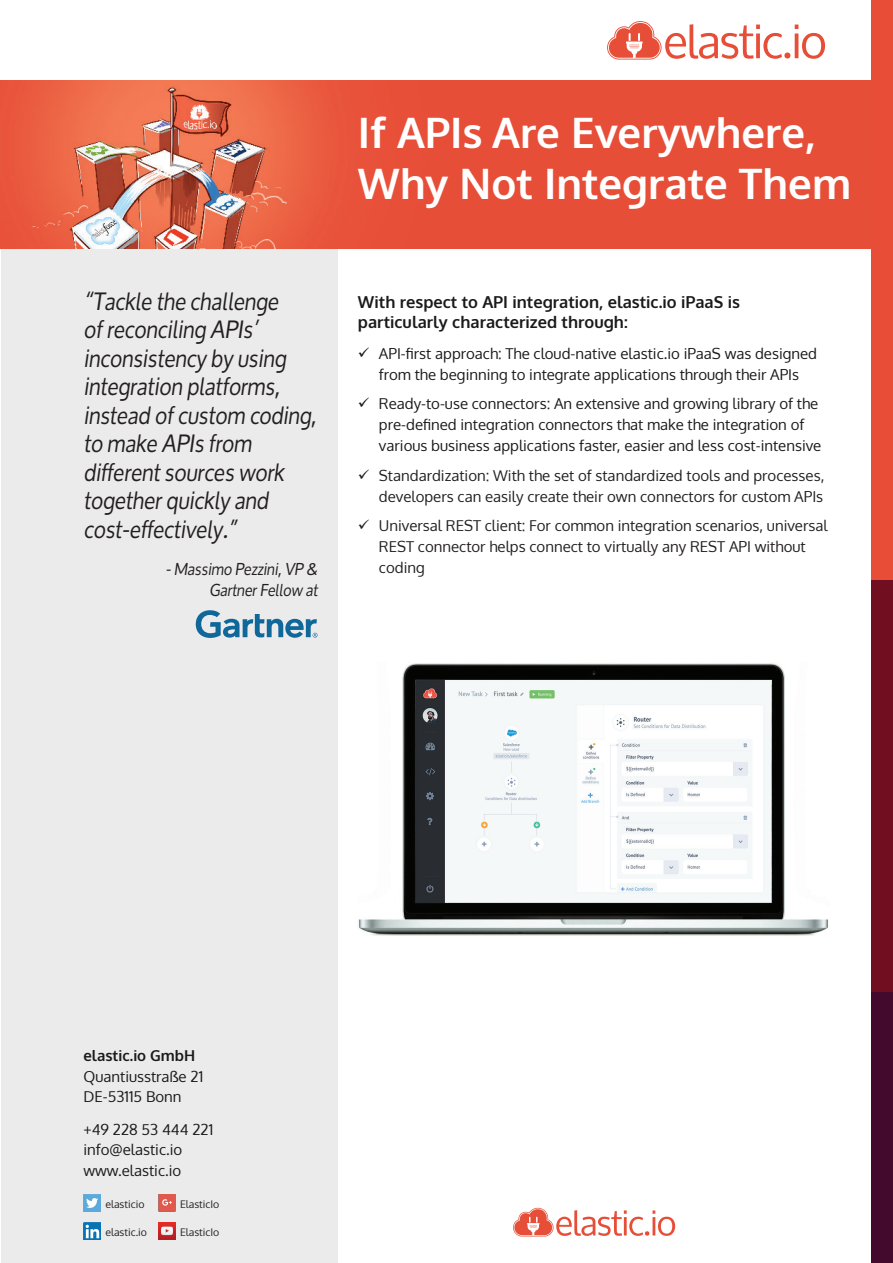
<style>
.page{position:relative;width:893px;height:1263px;background:#fff}
.page>*{position:absolute;margin:0;border:0;box-sizing:border-box;transform-origin:0 0}
.t1{font:700 42px/50.4px "Oxygen";color:#fff}
.t2{font:italic 24px/28.5px "Oxygen";color:#231f20}
.t3{font:700 16.5px/19.8px "Oxygen";color:#191a19}
.t4{font:italic 16.5px "Oxygen";color:#231f20}
.t5{font:15px/20.5px "Oxygen";color:#191a19}
.t6{font:15px/21px "Oxygen";color:#231f20;text-align:right}
.t7{font:700 15px "Oxygen";color:#191a19}
.t8{font:10.5px "Oxygen";color:#231f20}
</style>
<div class="page">
<div style="left:872px;top:0;width:21px;height:580px;background:#e84d37"></div>
<div style="left:872px;top:580px;width:21px;height:413px;background:#710f20"></div>
<div style="left:872px;top:993px;width:21px;height:270px;background:#430a2d"></div>
<svg style="left:607px;top:21px;width:218px;height:39px"></svg>
<div style="left:1px;top:231px;width:337px;height:1032px;background:#ebebec"></div>
<img style="left:0;top:80px;width:872px;height:168px">
<svg style="left:513px;top:1208px;width:162px;height:28px"></svg>
<img style="left:83px;top:1194px;width:17px;height:17px">
<img style="left:158px;top:1194px;width:17px;height:17px">
<img style="left:158px;top:1222px;width:17px;height:17px">
<img style="left:83px;top:1222px;width:17px;height:17px">
<img style="left:358px;top:663px;width:470px;height:272px">
<svg style="left:196px;top:610px;width:121px;height:28px"></svg>
<h2 class="t2" style="left:83px;top:285px;width:235px">“Tackle the challenge<br>of reconciling APIs’ inconsistency by using integration platforms, instead of custom coding, to make APIs from different sources work together quickly and cost-effectively.”</h2>
<h1 class="t1" style="left:358px;top:109px;width:495px">If APIs Are Everywhere,<br>Why Not Integrate Them</h1>
<p class="t3" style="left:358px;top:292px;width:383px">With respect to API integration, elastic.io iPaaS is particularly characterized through:</p>
<p class="t5" style="left:358px;top:343px;width:461px;line-height:21px;text-align:center">✓ API-first approach: The cloud-native elastic.io iPaaS was designed from the beginning to integrate applications through their APIs</p>
<p class="t5" style="left:379px;top:393px;width:444px;line-height:21px;text-indent:-21px">✓ Ready-to-use connectors: An extensive and growing library of the pre-defined integration connectors that make the integration of various business applications faster, easier and less cost-intensive</p>
<p class="t6" style="left:358px;top:465px;width:468px">✓ Standardization: With the set of standardized tools and processes, developers can easily create their own connectors for custom APIs</p>
<p class="t6" style="left:358px;top:515px;width:471px;text-align:center">✓ Universal REST client: For common integration scenarios, universal<br>REST connector helps connect to virtually any REST API without</p>
<p class="t4" style="left:165px;top:555px;width:154px">- Massimo Pezzini, VP &amp;</p>
<p class="t6" style="left:379px;top:557px;width:47px">coding</p>
<p class="t4" style="left:209px;top:576px;width:110px">Gartner Fellow at</p>
<p class="t7" style="left:83px;top:1046px;width:113px">elastic.io GmbH</p>
<p class="t5" style="left:83px;top:1066px;width:121px">Quantiusstraße 21<br>DE-53115 Bonn</p>
<p class="t5" style="left:83px;top:1119px;width:131px">+49 228 53 444 221 info@elastic.io www.elastic.io</p>
<p class="t8" style="left:105px;top:1197px;width:41px">elasticio</p>
<p class="t8" style="left:180px;top:1197px;width:41px">ElasticIo</p>
<p class="t8" style="left:105px;top:1225px;width:43px">elastic.io</p>
<p class="t8" style="left:180px;top:1225px;width:41px">ElasticIo</p>
</div>
